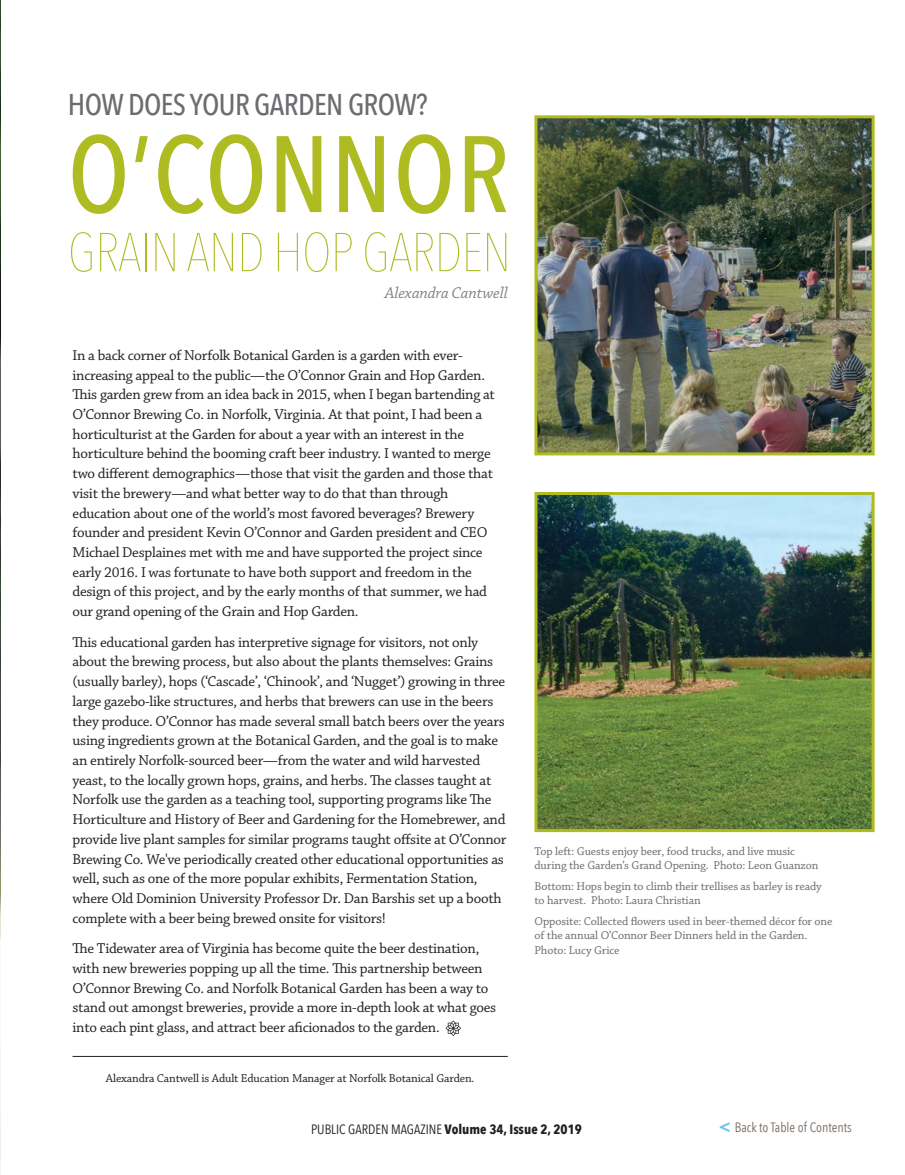
<style>
.page{position:relative;width:905px;height:1175px;background:#fff}
.page>*{position:absolute;margin:0;border:0;box-sizing:border-box;transform-origin:0 0}
.t1{font:500 107.25px "Avenir Next Condensed";letter-spacing:.01em;color:#aebc21}
.t2{font:200 54px "Avenir Next Condensed";letter-spacing:-.015em;color:#aebc21}
.t3{font:500 30px "Avenir Next Condensed";letter-spacing:-.02em;color:#6c6d70}
.t4{font:italic 16.5px "Chaparral Pro";letter-spacing:-.01em;color:#808285}
.Body_Copy{font:15px/19.6px "Chaparral Pro";letter-spacing:-.015em;color:#231f20}
.t5{font:13.5px "Avenir Next Condensed";color:#231f20}
.t6{font:13.5px "Avenir Next Condensed";color:#796d64}
.New_Caption{font:12px/14.2px "Chaparral Pro";letter-spacing:-.005em;color:#6c6d70}
.Body_Copy-2{font:12px "Chaparral Pro";letter-spacing:-.01em;color:#231f20}
.s1{font-weight:700}
.s2{font-weight:600;font-size:19.05px;color:#69c4e9}
</style>
<div class="page">
<img style="left:0;top:0;width:1px;height:1174px">
<img style="left:538px;top:119px;width:332px;height:332px">
<div style="left:534px;top:115px;width:340px;height:340px;border:3px solid #aebc21"></div>
<img style="left:538px;top:496px;width:332px;height:332px">
<div style="left:534px;top:492px;width:340px;height:340px;border:3px solid #aebc21"></div>
<hr style="left:73px;top:1056px;width:435px;height:1px;background:#231f20">
<svg style="left:445px;top:1020px;width:16px;height:16px"></svg>
<p class="t3" style="left:68px;top:87px;width:361px">HOW DOES YOUR GARDEN GROW?</p>
<p class="t1" style="left:68px;top:110px;width:443px">O’CONNOR</p>
<p class="t2" style="left:68px;top:220px;width:445px">GRAIN AND HOP GARDEN</p>
<p class="t4" style="left:384px;top:283px;width:125px">Alexandra Cantwell</p>
<p class="Body_Copy" style="left:73px;top:346px;width:424px">In a back corner of Norfolk Botanical Garden is a garden with ever&shy;increasing appeal to the public—the O’Connor Grain and Hop Garden.<br>This garden grew from an idea back in 2015, when I began bartending at O’Connor Brewing Co. in Norfolk, Virginia. At that point, I had been a horticulturist at the Garden for about a year with an interest in the horticulture behind the booming craft beer industry. I wanted to merge two different demographics—those that visit the garden and those that visit the brewery—and what better way to do that than through education about one of the world’s most favored beverages? Brewery founder and president Kevin O’Connor and Garden president and CEO Michael Desplaines met with me and have supported the project since early 2016. I was fortunate to have both support and freedom in the design of this project, and by the early months of that summer, we had our grand opening of the Grain and Hop Garden.</p>
<p class="Body_Copy" style="left:73px;top:632px;width:435px">This educational garden has interpretive signage for visitors, not only about the brewing process, but also about the plants themselves: Grains (usually barley), hops (‘Cascade’, ‘Chinook’, and ‘Nugget’) growing in three large gazebo-like structures, and herbs that brewers can use in the beers they produce. O’Connor has made several small batch beers over the years using ingredients grown at the Botanical Garden, and the goal is to make an entirely Norfolk-sourced beer—from the water and wild harvested yeast, to the locally grown hops, grains, and herbs. The classes taught at Norfolk use the garden as a teaching tool, supporting programs like The Horticulture and History of Beer and Gardening for the Homebrewer, and provide live plant samples for similar programs taught offsite at O’Connor Brewing Co. We've periodically created other educational opportunities as well, such as one of the more popular exhibits, Fermentation Station, where Old Dominion University Professor Dr. Dan Barshis set up a booth complete with a beer being brewed onsite for visitors!</p>
<p class="Body_Copy" style="left:73px;top:939px;width:425px">The Tidewater area of Virginia has become quite the beer destination, with new breweries popping up all the time. This partnership between O’Connor Brewing Co. and Norfolk Botanical Garden has been a way to stand out amongst breweries, provide a more in-depth look at what goes into each pint glass, and attract beer aficionados to the garden.</p>
<p class="Body_Copy-2" style="left:106px;top:1071px;width:370px">Alexandra Cantwell is Adult Education Manager at Norfolk Botanical Garden.</p>
<p class="New_Caption" style="left:534px;top:844px;width:285px">Top left: Guests enjoy beer, food trucks, and live music during the Garden’s Grand Opening. Photo: Leon Guanzon</p>
<p class="New_Caption" style="left:534px;top:879px;width:289px">Bottom: Hops begin to climb their trellises as barley is ready to harvest. Photo: Laura Christian</p>
<p class="New_Caption" style="left:534px;top:914px;width:299px">Opposite: Collected flowers used in beer-themed décor for one of the annual O’Connor Beer Dinners held in the Garden.<br>Photo: Lucy Grice</p>
<p class="t5" style="left:311px;top:1118px;width:272px">PUBLIC GARDEN MAGAZINE <span class="s1">Volume 34, Issue 2, 2019</span></p>
<p class="t6" style="left:718px;top:1115px;width:135px"><span class="s2">&lt;</span> Back to Table of Contents</p>
</div>
